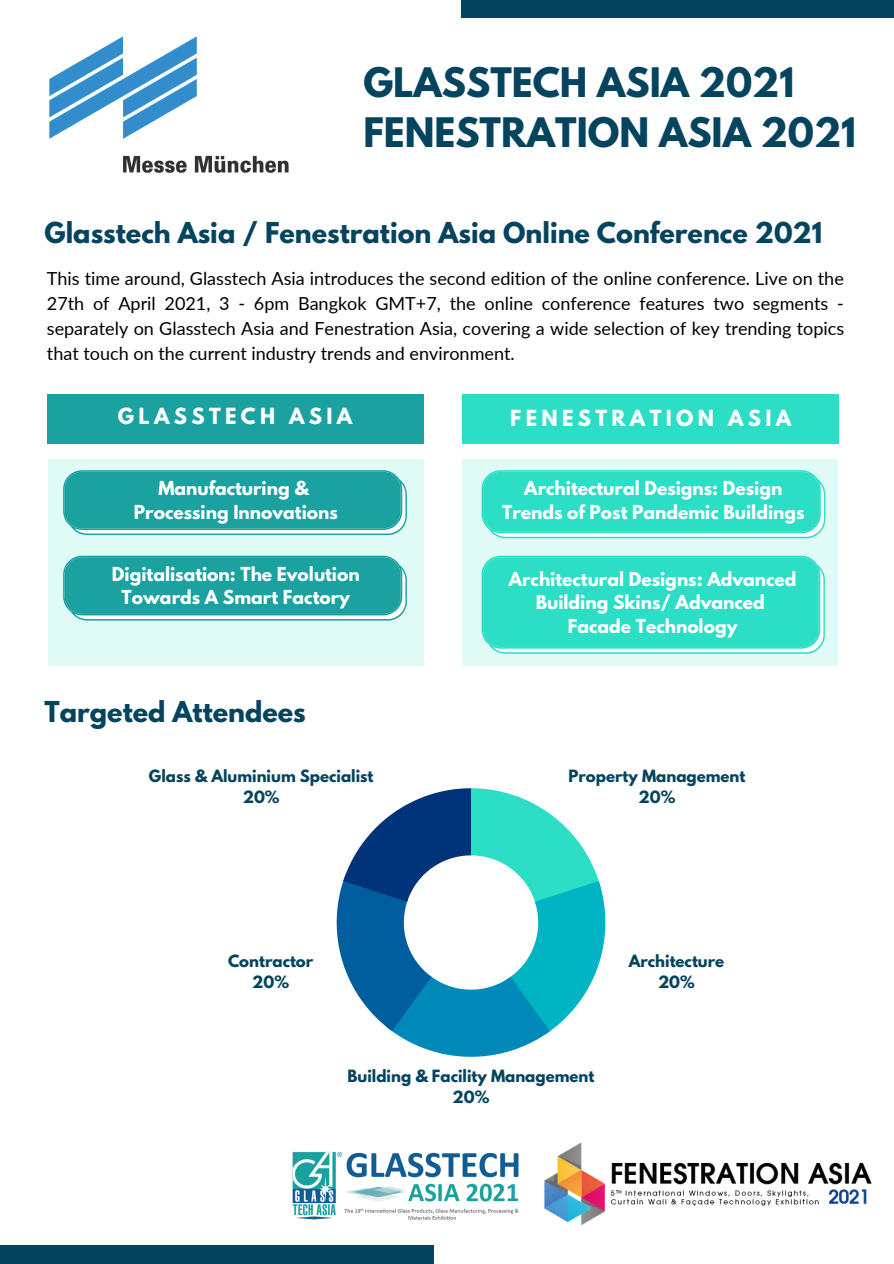
<style>
.page{position:relative;width:894px;height:1264px;background:#fff}
.page>*{position:absolute;margin:0;border:0;box-sizing:border-box;transform-origin:0 0}
.t1{font:700 36px "League Spartan";color:#05445e}
.t2{font:700 25.5px "League Spartan";color:#05445e}
.t3{font:700 19.65px "League Spartan";letter-spacing:.22em;color:#fff}
.t4{font:18px/24.8px "Lato";color:#000;text-align:justify}
.t5{font:700 17.1px/23.5px "League Spartan";color:#fff;text-align:center}
.t6{font:700 15px "League Spartan";color:#05445e}
</style>
<div class="page">
<div style="left:461px;top:0;width:432px;height:18px;background:#05445e"></div>
<img style="left:49px;top:36px;width:239px;height:136px">
<div style="left:47px;top:394px;width:376px;height:50px;background:#1aa1a0"></div>
<div style="left:462px;top:394px;width:376px;height:50px;background:#2cdec6"></div>
<div style="left:48px;top:460px;width:375px;height:206px;background:#e0faf6"></div>
<svg style="left:63px;top:470px;width:343px;height:65px;background:#2da9a8"></svg>
<svg style="left:63px;top:555px;width:343px;height:65px;background:#2ea9a8"></svg>
<div style="left:462px;top:460px;width:375px;height:206px;background:#e0faf6"></div>
<svg style="left:481px;top:555px;width:343px;height:98px;background:#39e0c9"></svg>
<svg style="left:481px;top:470px;width:344px;height:68px;background:#3de0ca"></svg>
<svg style="left:336px;top:788px;width:269px;height:268px"></svg>
<div style="left:0;top:1245px;width:434px;height:18px;background:#05445e"></div>
<img style="left:544px;top:1142px;width:328px;height:83px">
<img style="left:292px;top:1152px;width:227px;height:68px">
<p class="t1" style="left:363px;top:65px;width:432px">GLASSTECH ASIA 2021</p>
<p class="t1" style="left:363px;top:114px;width:494px">FENESTRATION ASIA 2021</p>
<p class="t2" style="left:45px;top:220px;width:779px">Glasstech Asia / Fenestration Asia Online Conference 2021</p>
<p class="t4" style="left:47px;top:266px;width:798px">This time around, Glasstech Asia introduces the second edition of the online conference. Live on the 27th of April 2021, 3 - 6pm Bangkok GMT+7, the online conference features two segments - separately on Glasstech Asia and Fenestration Asia, covering a wide selection of key trending topics that touch on the current industry trends and environment.</p>
<p class="t3" style="left:118px;top:406px;width:236px">GLASSTECH ASIA</p>
<p class="t3" style="left:510px;top:408px;width:282px">FENESTRATION ASIA</p>
<p class="t5" style="left:158px;top:479px;width:152px">Manufacturing &amp;</p>
<p class="t5" style="left:134px;top:502px;width:205px">Processing Innovations</p>
<p class="t5" style="left:502px;top:479px;width:304px">Architectural Designs: Design<br>Trends of Post Pandemic Buildings</p>
<p class="t5" style="left:112px;top:564px;width:249px">Digitalisation: The Evolution<br>Towards A Smart Factory</p>
<p class="t5" style="left:508px;top:569px;width:289px">Architectural Designs: Advanced<br>Building Skins/ Advanced</p>
<p class="t5" style="left:567px;top:616px;width:171px">Facade Technology</p>
<p class="t2" style="left:44px;top:699px;width:263px">Targeted Attendees</p>
<p class="t6" style="left:149px;top:768px;width:226px">Glass &amp; Aluminium Specialist</p>
<p class="t6" style="left:243px;top:789px;width:38px">20%</p>
<p class="t6" style="left:568px;top:768px;width:178px">Property Management</p>
<p class="t6" style="left:638px;top:789px;width:38px">20%</p>
<p class="t6" style="left:228px;top:953px;width:87px">Contractor</p>
<p class="t6" style="left:252px;top:974px;width:38px">20%</p>
<p class="t6" style="left:628px;top:953px;width:97px">Architecture</p>
<p class="t6" style="left:657px;top:974px;width:38px">20%</p>
<p class="t6" style="left:347px;top:1068px;width:248px">Building &amp; Facility Management</p>
<p class="t6" style="left:452px;top:1089px;width:38px">20%</p>
</div>
